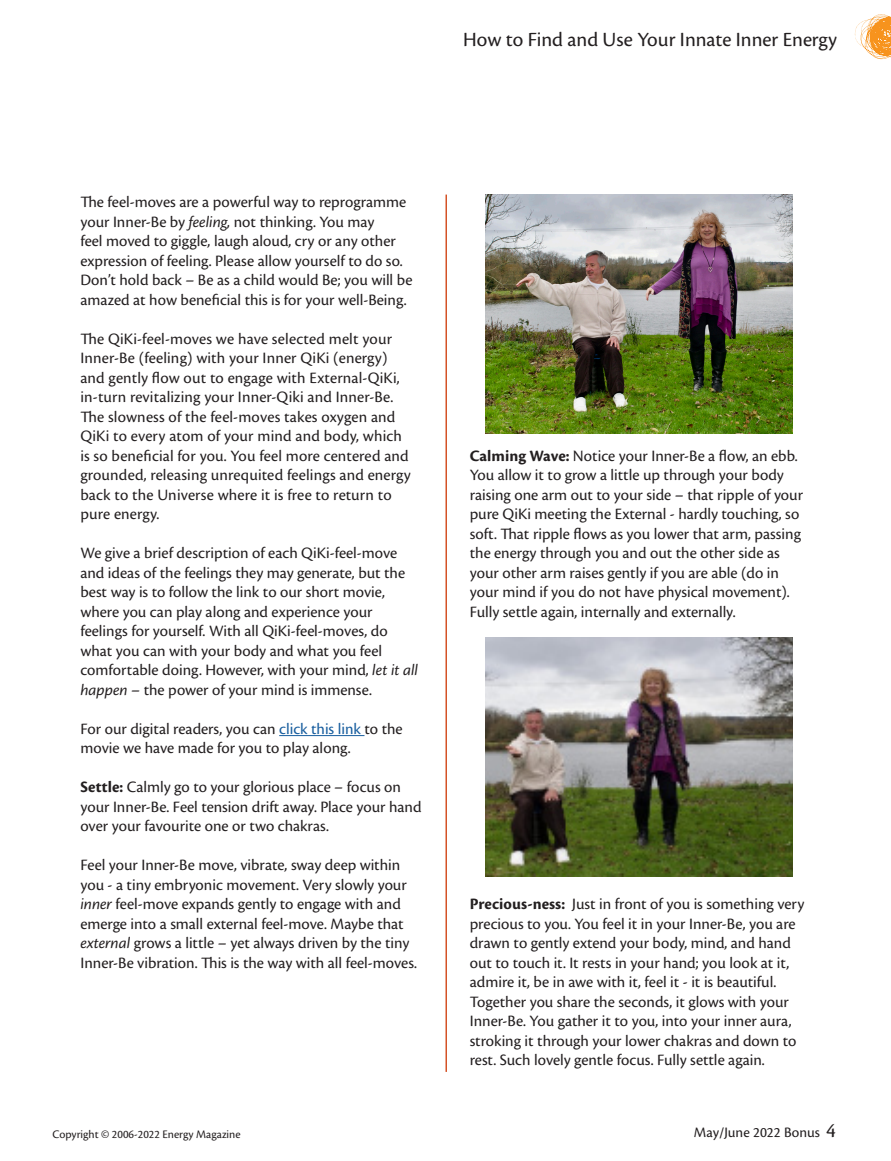
<style>
.page{position:relative;width:891px;height:1161px;background:#fff}
.page>*{position:absolute;margin:0;border:0;box-sizing:border-box;transform-origin:0 0}
.t1{font:21px "Cronos Pro";color:#231f20}
.t2{font:16.5px/19.5px "Cronos Pro";color:#231f20}
.t3{font:15px "Cronos Pro";color:#231f20}
.t4{font:12px "Cronos Pro";color:#231f20}
.s1{font-style:italic}
.s2{color:#175d9e}
.s3{font-weight:700}
.s4{font-size:21px}
</style>
<div class="page">
<svg style="left:855px;top:14px;width:36px;height:45px"></svg>
<hr style="left:446px;top:195px;width:1px;height:877px;background:#d45226">
<hr style="left:279px;top:735px;width:85px;height:1px;background:#175d9e">
<img style="left:486px;top:195px;width:306px;height:239px">
<img style="left:486px;top:637px;width:306px;height:239px">
<p class="t1" style="left:463px;top:27px;width:375px">How to Find and Use Your Innate Inner Energy</p>
<p class="t2" style="left:80px;top:193px;width:334px">The feel-moves are a powerful way to reprogramme your Inner-Be by <span class="s1">feeling,</span> not thinking. You may<br>feel moved to giggle, laugh aloud, cry or any other expression of feeling. Please allow yourself to do so.<br>Don’t hold back – Be as a child would Be; you will be amazed at how beneficial this is for your well-Being.</p>
<p class="t2" style="left:80px;top:329px;width:332px">The QiKi-feel-moves we have selected melt your Inner-Be (feeling) with your Inner QiKi (energy) and gently flow out to engage with External-QiKi, in-turn revitalizing your Inner-Qiki and Inner-Be.<br>The slowness of the feel-moves takes oxygen and QiKi to every atom of your mind and body, which is so beneficial for you. You feel more centered and grounded, releasing unrequited feelings and energy back to the Universe where it is free to return to pure energy.</p>
<p class="t2" style="left:80px;top:544px;width:339px">We give a brief description of each QiKi-feel-move and ideas of the feelings they may generate, but the best way is to follow the link to our short movie, where you can play along and experience your feelings for yourself. With all QiKi-feel-moves, do what you can with your body and what you feel comfortable doing. However, with your mind, <span class="s1">let it all happen</span> – the power of your mind is immense.</p>
<p class="t2" style="left:80px;top:719px;width:324px">For our digital readers, you can <span class="s2">click this link</span> to the movie we have made for you to play along.</p>
<p class="t2" style="left:80px;top:778px;width:343px"><span class="s3">Settle:</span> Calmly go to your glorious place – focus on your Inner-Be. Feel tension drift away. Place your hand over your favourite one or two chakras.</p>
<p class="t2" style="left:80px;top:856px;width:338px">Feel your Inner-Be move, vibrate, sway deep within you - a tiny embryonic movement. Very slowly your <span class="s1">inner</span> feel-move expands gently to engage with and emerge into a small external feel-move. Maybe that <span class="s1">external</span> grows a little – yet always driven by the tiny Inner-Be vibration. This is the way with all feel-moves.</p>
<p class="t2" style="left:470px;top:446px;width:335px"><span class="s3">Calming Wave:</span> Notice your Inner-Be a flow, an ebb.<br>You allow it to grow a little up through your body raising one arm out to your side – that ripple of your pure QiKi meeting the External - hardly touching, so soft. That ripple flows as you lower that arm, passing the energy through you and out the other side as your other arm raises gently if you are able (do in your mind if you do not have physical movement).<br>Fully settle again, internally and externally.</p>
<p class="t2" style="left:470px;top:895px;width:336px"><span class="s3">Precious-ness:</span> Just in front of you is something very precious to you. You feel it in your Inner-Be, you are drawn to gently extend your body, mind, and hand out to touch it. It rests in your hand; you look at it, admire it, be in awe with it, feel it - it is beautiful.<br>Together you share the seconds, it glows with your Inner-Be. You gather it to you, into your inner aura, stroking it through your lower chakras and down to rest. Such lovely gentle focus. Fully settle again.</p>
<p class="t4" style="left:52px;top:1127px;width:190px">Copyright © 2006-2022 Energy Magazine</p>
<p class="t3" style="left:694px;top:1124px;width:144px">May/June 2022 Bonus <span class="s4">4</span></p>
</div>
